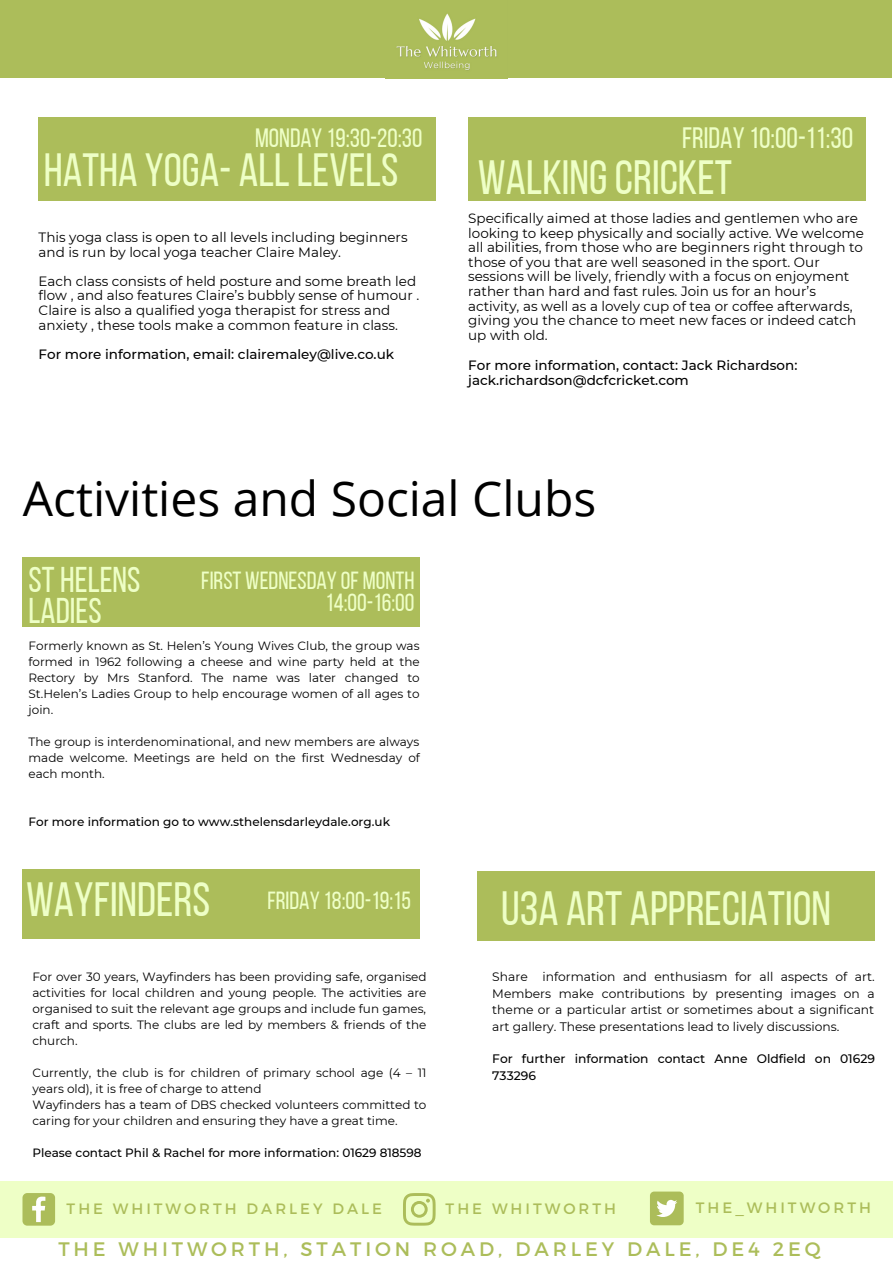
<style>
.page{position:relative;width:893px;height:1264px;background:#fff}
.page>*{position:absolute;margin:0;border:0;box-sizing:border-box;transform-origin:0 0}
.t1{font:48px "Bebas Neue";color:#eeffc6}
.t2{font:48px "Open Sans";color:#000}
.t3{font:46.5px "Bebas Neue";color:#eeffc6}
.t4{font:35.7px/30.3px "Bebas Neue";color:#eeffc6}
.t5{font:29.4px "Bebas Neue";color:#eeffc6}
.t6{font:26.4px "Bebas Neue";color:#eeffc6}
.t7{font:24.75px/22.5px "Bebas Neue";color:#eeffc6;text-align:right}
.t8{font:19.5px "Montserrat";letter-spacing:.2em;color:#acbd5a}
.t9{font:15px "Montserrat";letter-spacing:.2em;color:#acbd5a}
.t10{font:13.5px/14.5px "Montserrat";color:#000}
.t11{font:500 13.5px/14.5px "Montserrat";color:#000}
.t12{font:12.3px/16.4px "Montserrat";color:#000;text-align:justify}
.t13{font:500 12.3px/16.4px "Montserrat";color:#000}
.t14{font:12px/16px "Montserrat";color:#000;text-align:justify}
.t15{font:500 12px "Montserrat";color:#000}
</style>
<div class="page">
<div style="left:0;top:0;width:891px;height:78px;background:#acbd5a"></div>
<img style="left:385px;top:13px;width:122px;height:66px">
<div style="left:22px;top:557px;width:397px;height:70px;background:#acbd5a"></div>
<div style="left:23px;top:869px;width:397px;height:69px;background:#acbd5a"></div>
<div style="left:478px;top:871px;width:396px;height:70px;background:#acbd5a"></div>
<div style="left:0;top:1181px;width:892px;height:56px;background:#eeffc6"></div>
<svg style="left:22px;top:1193px;width:33px;height:32px"></svg>
<svg style="left:403px;top:1193px;width:32px;height:32px"></svg>
<div style="left:650px;top:1191px;width:33px;height:34px;background:#acbd5a;border-radius:4px"></div>
<svg style="left:656px;top:1199px;width:21px;height:17px"></svg>
<div style="left:39px;top:117px;width:396px;height:84px;background:#acbd5a"></div>
<div style="left:468px;top:117px;width:397px;height:84px;background:#acbd5a"></div>
<h3 class="t6" style="left:255px;top:127px;width:169px">MONDAY 19:30-20:30</h3>
<h2 class="t3" style="left:44px;top:151px;width:356px">HATHA YOGA- ALLLEVELS</h2>
<p class="t10" style="left:39px;top:230px;width:370px">This yoga class is open to all levels including beginners and is run by local yoga teacher Claire Maley.</p>
<p class="t10" style="left:39px;top:274px;width:382px">Each class consists of held posture and some breath led flow , and also features Claire’s bubbly sense of humour .<br>Claire is also a qualified yoga therapist for stress and anxiety , these tools make a common feature in class.</p>
<p class="t11" style="left:39px;top:347px;width:357px">For more information, email: clairemaley@live.co.uk</p>
<h3 class="t5" style="left:682px;top:126px;width:172px">FRIDAY 10:00-11:30</h3>
<h1 class="t1" style="left:478px;top:158px;width:255px">WALKINGCRICKET</h1>
<p class="t10" style="left:468px;top:211px;width:397px">Specifically aimed at those ladies and gentlemen who are looking to keep physically and socially active. We welcome all abilities, from those who are beginners right through to those of you that are well seasoned in the sport. Our sessions will be lively, friendly with a focus on enjoyment rather than hard and fast rules. Join us for an hour’s activity, as well as a lovely cup of tea or coffee afterwards, giving you the chance to meet new faces or indeed catch up with old.</p>
<p class="t11" style="left:468px;top:358px;width:330px">For more information, contact: Jack Richardson: jack.richardson@dcfcricket.com</p>
<h1 class="t2" style="left:23px;top:465px;width:575px">Activities and Social Clubs</h1>
<h3 class="t4" style="left:29px;top:568px;width:113px">ST HELENS<br>LADIES</h3>
<h3 class="t7" style="left:201px;top:571px;width:215px">FIRST WEDNESDAY OF MONTH<br>14:00-16:00</h3>
<p class="t14" style="left:29px;top:638px;width:392px">Formerly known as St. Helen’s Young Wives Club, the group was formed in 1962 following a cheese and wine party held at the Rectory by Mrs Stanford. The name was later changed to St.Helen’s Ladies Group to help encourage women of all ages to join.</p>
<p class="t14" style="left:29px;top:733px;width:393px">The group is interdenominational, and new members are always made welcome. Meetings are held on the first Wednesday of each month.</p>
<p class="t15" style="left:29px;top:814px;width:363px">For more information go to www.sthelensdarleydale.org.uk</p>
<h1 class="t1" style="left:26px;top:879px;width:186px">WAYFINDERS</h1>
<h1 class="t1" style="left:501px;top:888px;width:331px">U3A ART APPRECIATION</h1>
<h3 class="t7" style="left:267px;top:891px;width:145px">FRIDAY 18:00-19:15</h3>
<p class="t14" style="left:32px;top:968px;width:395px">For over 30 years, Wayfinders has been providing safe, organised activities for local children and young people. The activities are organised to suit the relevant age groups and include fun games, craft and sports. The clubs are led by members &amp; friends of the church.</p>
<p class="t14" style="left:32px;top:1064px;width:395px;text-align:left">Currently, the club is for children of primary school age (4 – 11 years old), it is free of charge to attend<br>Wayfinders has a team of DBS checked volunteers committed to caring for your children and ensuring they have a great time.</p>
<p class="t15" style="left:32px;top:1145px;width:390px">Please contact Phil &amp; Rachel for more information: 01629 818598</p>
<p class="t12" style="left:492px;top:968px;width:384px">Share information and enthusiasm for all aspects of art.<br>Members make contributions by presenting images on a theme or a particular artist or sometimes about a significant art gallery. These presentations lead to lively discussions.</p>
<p class="t13" style="left:492px;top:1050px;width:384px">For further information contact Anne Oldfield on 01629<br>733296</p>
<p class="t9" style="left:67px;top:1198px;width:317px">THE WHITWORTH DARLEY DALE</p>
<p class="t9" style="left:445px;top:1198px;width:172px">THE WHITWORTH</p>
<p class="t9" style="left:695px;top:1198px;width:176px">THE_WHITWORTH</p>
<h3 class="t8" style="left:58px;top:1236px;width:764px">THE WHITWORTH, STATION ROAD, DARLEY DALE, DE4 2EQ</h3>
</div>
